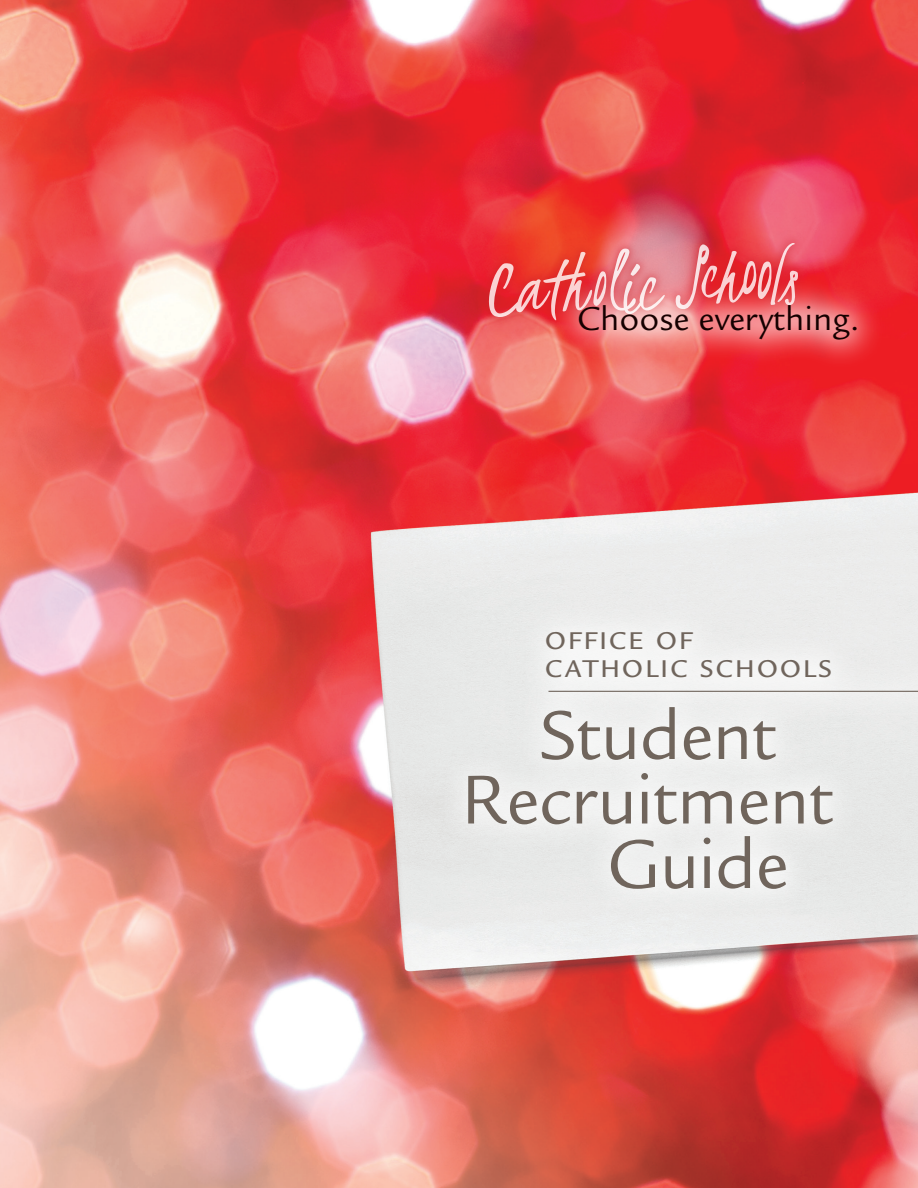
<style>
.page{position:relative;width:918px;height:1188px;background:#fff}
.page>*{position:absolute;margin:0;border:0;box-sizing:border-box;transform-origin:0 0}
.t1{font:75px "Legacy Sans Std";letter-spacing:-.015em;color:#70655c}
.t2{font:36px "Legacy Sans Std";color:#150000}
.t3{font:26.4px/28.5px "Legacy Sans Std Medium SC800";letter-spacing:.085em;color:#70655c}
</style>
<div class="page">
<img style="left:0;top:0;width:918px;height:1188px">
<div style="left:437px;top:600px;width:481px;height:320px;background:#ececec"></div>
<hr style="left:548px;top:691px;width:370px;height:1px;background:#70655c">
<div style="left:467px;top:222px;width:352px;height:118px;background:#d1232a;opacity:.65"></div>
<div style="left:479px;top:234px;width:328px;height:95px;background:#d1232a;opacity:.75"></div>
<svg style="left:676px;top:243px;width:122px;height:32px;background:#e65d67"></svg>
<svg style="left:489px;top:248px;width:176px;height:72px;background:#ea5f5c"></svg>
<div style="left:548px;top:275px;width:338px;height:95px;background:#fff;opacity:.75"></div>
<h2 class="t2" style="left:577px;top:298px;width:284px">Choose everything.</h2>
<p class="t3" style="left:545px;top:626px;width:288px">OFFICE OF<br>CATHOLIC SCHOOLS</p>
<h1 class="t1" style="left:539px;top:693px;width:239px">Student</h1>
<h1 class="t1" style="left:461px;top:758px;width:374px">Recruitment</h1>
<h1 class="t1" style="left:607px;top:822px;width:183px">Guide</h1>
</div>
